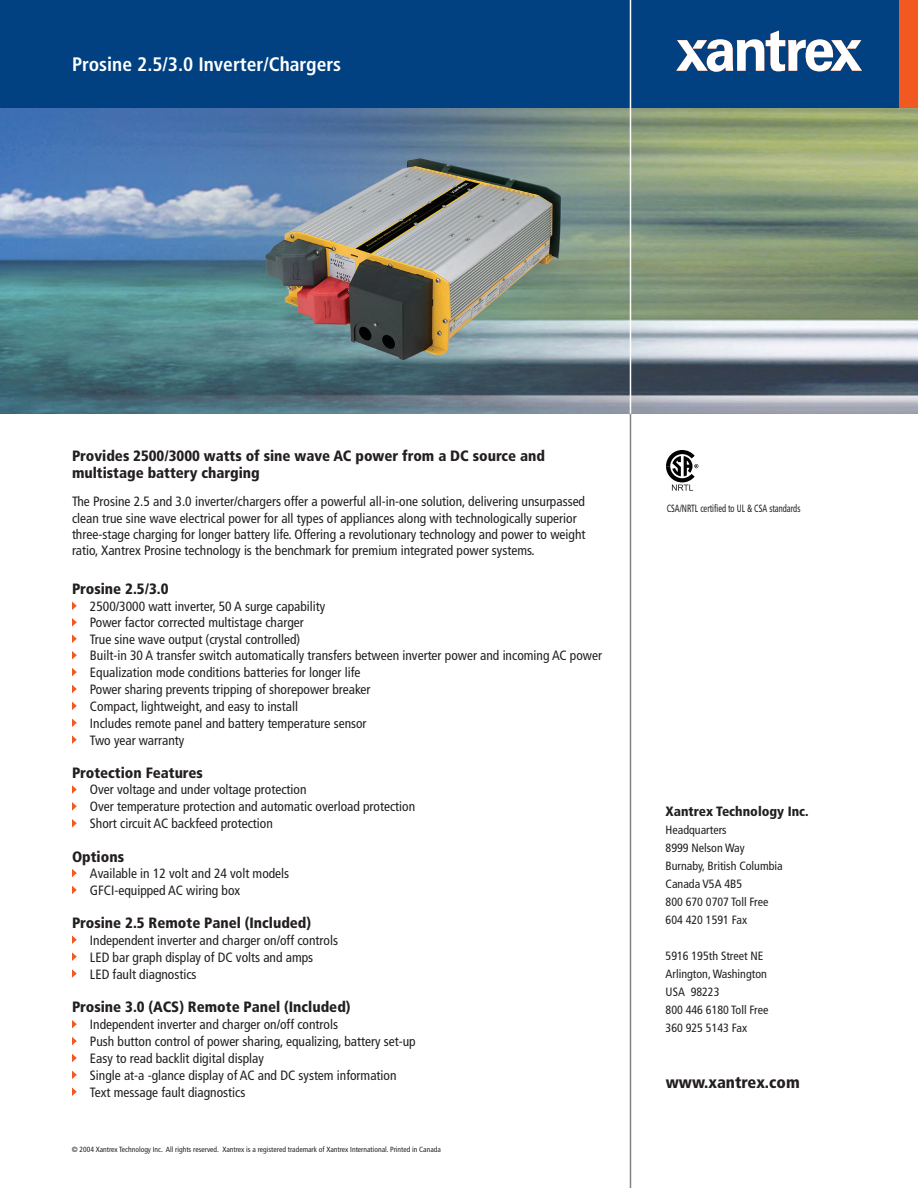
<style>
.page{position:relative;width:918px;height:1188px;background:#fff}
.page>*{position:absolute;margin:0;border:0;box-sizing:border-box;transform-origin:0 0}
.page_header{font:700 condensed 19.5px "Frutiger";color:#fff}
.web_site{font:900 condensed 16.5px "Frutiger";color:#231f20}
.paragraph_header{font:900 condensed 15px/16.5px "Frutiger";color:#231f20}
.bullets{font:900 condensed 15px "Frutiger";color:#231f20}
.bullets-2{font:condensed 13.5px "Frutiger";color:#231f20}
.body_text{font:condensed 13.5px/16.5px "Frutiger";color:#231f20}
.address_header{font:900 condensed 13.5px "Frutiger";color:#231f20}
.address_body{font:condensed 12px/18px "Frutiger";color:#231f20}
.t1{font:condensed 10.5px "Frutiger";color:#231f20;scale:.8 1}
.t2{font:condensed 7.5px "Frutiger";color:#231f20}
</style>
<div class="page">
<img style="left:0;top:108px;width:918px;height:306px">
<div style="left:0;top:0;width:918px;height:108px;background:#014081"></div>
<svg style="left:676px;top:31px;width:186px;height:41px"></svg>
<div style="left:900px;top:0;width:18px;height:108px;background:#f15921"></div>
<hr style="left:630px;top:414px;width:1px;height:774px;background:#808285">
<hr style="left:630px;top:0;width:1px;height:414px;background:#fff">
<svg style="left:666px;top:450px;width:32px;height:41px"></svg>
<svg style="left:72px;top:602px;width:5px;height:8px"></svg>
<svg style="left:72px;top:618px;width:5px;height:9px"></svg>
<svg style="left:72px;top:634px;width:5px;height:9px"></svg>
<svg style="left:72px;top:651px;width:5px;height:8px"></svg>
<svg style="left:72px;top:668px;width:5px;height:8px"></svg>
<svg style="left:72px;top:685px;width:5px;height:8px"></svg>
<svg style="left:72px;top:702px;width:5px;height:8px"></svg>
<svg style="left:72px;top:719px;width:5px;height:8px"></svg>
<svg style="left:72px;top:735px;width:5px;height:9px"></svg>
<svg style="left:72px;top:785px;width:5px;height:9px"></svg>
<svg style="left:72px;top:802px;width:5px;height:9px"></svg>
<svg style="left:72px;top:819px;width:5px;height:9px"></svg>
<svg style="left:72px;top:869px;width:5px;height:8px"></svg>
<svg style="left:72px;top:886px;width:5px;height:8px"></svg>
<svg style="left:72px;top:935px;width:5px;height:9px"></svg>
<svg style="left:72px;top:952px;width:5px;height:9px"></svg>
<svg style="left:72px;top:969px;width:5px;height:9px"></svg>
<svg style="left:72px;top:1020px;width:5px;height:8px"></svg>
<svg style="left:72px;top:1037px;width:5px;height:8px"></svg>
<svg style="left:72px;top:1054px;width:5px;height:8px"></svg>
<svg style="left:72px;top:1071px;width:5px;height:8px"></svg>
<svg style="left:72px;top:1087px;width:5px;height:9px"></svg>
<p class="page_header" style="left:72px;top:52px;width:271px">Prosine 2.5/3.0 Inverter/Chargers</p>
<p class="paragraph_header" style="left:72px;top:448px;width:475px">Provides 2500/3000 watts of sine wave AC power from a DC source and multistage battery charging</p>
<p class="body_text" style="left:72px;top:493px;width:515px">The Prosine 2.5 and 3.0 inverter/chargers offer a powerful all-in-one solution, delivering unsurpassed clean true sine wave electrical power for all types of appliances along with technologically superior three-stage charging for longer battery life. Offering a revolutionary technology and power to weight ratio, Xantrex Prosine technology is the benchmark for premium integrated power systems.</p>
<p class="paragraph_header" style="left:72px;top:581px;width:98px">Prosine 2.5/3.0</p>
<p class="bullets-2" style="left:90px;top:598px;width:237px">2500/3000 watt inverter, 50 A surge capability</p>
<p class="bullets-2" style="left:90px;top:615px;width:215px">Power factor corrected multistage charger</p>
<p class="bullets-2" style="left:90px;top:631px;width:212px">True sine wave output (crystal controlled)</p>
<p class="bullets-2" style="left:90px;top:648px;width:514px">Built-in 30 A transfer switch automatically transfers between inverter power and incoming AC power</p>
<p class="bullets-2" style="left:90px;top:665px;width:272px">Equalization mode conditions batteries for longer life</p>
<p class="bullets-2" style="left:90px;top:681px;width:282px">Power sharing prevents tripping of shorepower breaker</p>
<p class="bullets-2" style="left:90px;top:698px;width:210px">Compact, lightweight, and easy to install</p>
<p class="bullets-2" style="left:90px;top:715px;width:278px">Includes remote panel and battery temperature sensor</p>
<p class="bullets-2" style="left:90px;top:732px;width:96px">Two year warranty</p>
<p class="paragraph_header" style="left:72px;top:765px;width:132px">Protection Features</p>
<p class="bullets-2" style="left:90px;top:782px;width:218px">Over voltage and under voltage protection</p>
<p class="bullets-2" style="left:90px;top:799px;width:327px">Over temperature protection and automatic overload protection</p>
<p class="bullets-2" style="left:90px;top:816px;width:184px">Short circuit AC backfeed protection</p>
<p class="paragraph_header" style="left:72px;top:848px;width:54px">Options</p>
<p class="bullets-2" style="left:90px;top:866px;width:201px">Available in 12 volt and 24 volt models</p>
<p class="bullets-2" style="left:90px;top:882px;width:152px">GFCI-equipped AC wiring box</p>
<p class="paragraph_header" style="left:72px;top:915px;width:241px">Prosine 2.5 Remote Panel (Included)</p>
<p class="bullets-2" style="left:90px;top:932px;width:250px">Independent inverter and charger on/off controls</p>
<p class="bullets-2" style="left:90px;top:949px;width:225px">LED bar graph display of DC volts and amps</p>
<p class="bullets-2" style="left:90px;top:966px;width:108px">LED fault diagnostics</p>
<p class="bullets" style="left:72px;top:998px;width:280px">Prosine 3.0 (ACS) Remote Panel (Included)</p>
<p class="bullets-2" style="left:90px;top:1017px;width:250px">Independent inverter and charger on/off controls</p>
<p class="bullets-2" style="left:90px;top:1034px;width:327px">Push button control of power sharing, equalizing, battery set-up</p>
<p class="bullets-2" style="left:90px;top:1050px;width:175px">Easy to read backlit digital display</p>
<p class="bullets-2" style="left:90px;top:1067px;width:308px">Single at-a -glance display of AC and DC system information</p>
<p class="bullets-2" style="left:90px;top:1084px;width:157px">Text message fault diagnostics</p>
<p class="t2" style="left:72px;top:1145px;width:371px">© 2004 Xantrex Technology Inc. All rights reserved. Xantrex is a registered trademark of Xantrex International. Printed in Canada</p>
<p class="t1" style="left:667px;top:502px;width:169px">CSA/NRTL certified to UL &amp; CSA standards</p>
<p class="address_header" style="left:666px;top:803px;width:145px">Xantrex Technology Inc.</p>
<p class="address_body" style="left:666px;top:821px;width:63px">Headquarters</p>
<p class="address_body" style="left:666px;top:839px;width:81px">8999 Nelson Way</p>
<p class="address_body" style="left:666px;top:857px;width:119px">Burnaby, British Columbia</p>
<p class="address_body" style="left:666px;top:875px;width:78px">Canada V5A 4B5</p>
<p class="address_body" style="left:666px;top:893px;width:104px">800 670 0707 Toll Free</p>
<p class="address_body" style="left:666px;top:911px;width:83px">604 420 1591 Fax</p>
<p class="address_body" style="left:666px;top:947px;width:103px">5916 195th Street NE<br>Arlington, Washington<br>USA 98223</p>
<p class="address_body" style="left:666px;top:1001px;width:104px">800 446 6180 Toll Free</p>
<p class="address_body" style="left:666px;top:1019px;width:83px">360 925 5143 Fax</p>
<p class="web_site" style="left:666px;top:1073px;width:136px">www.xantrex.com</p>
</div>
